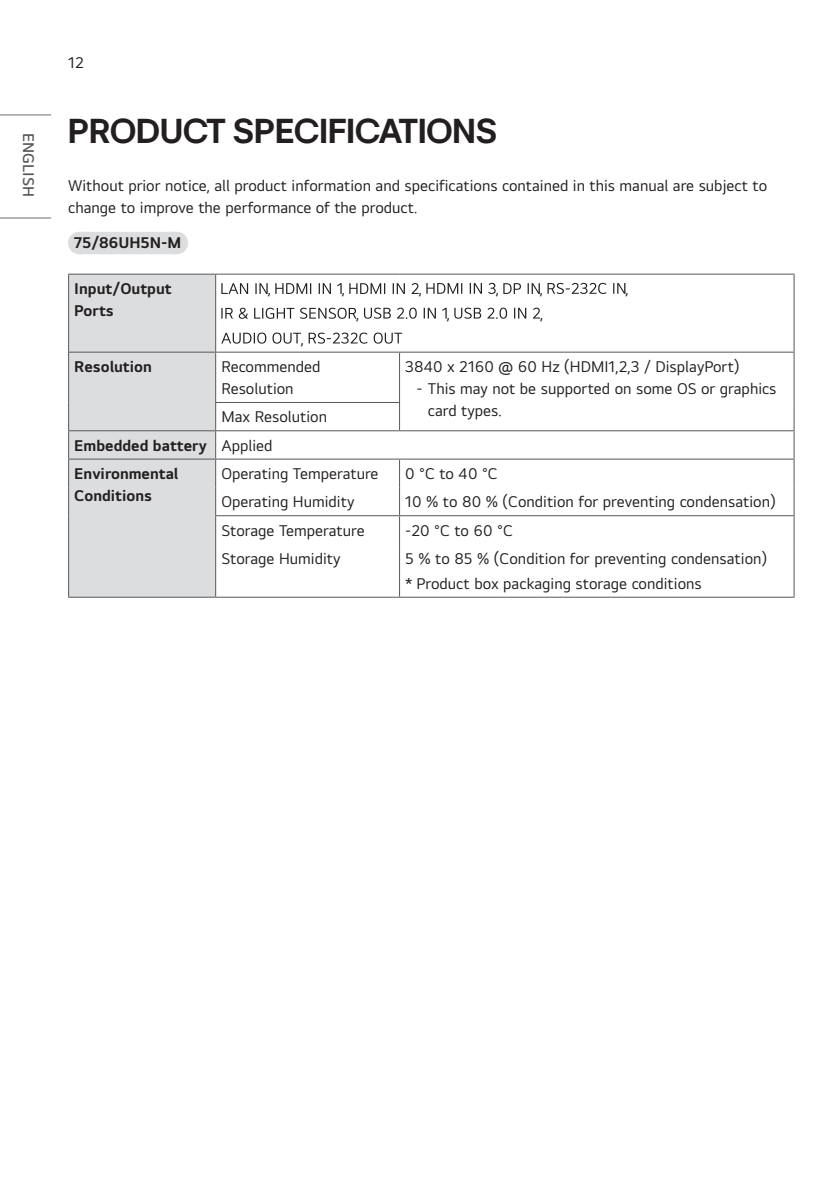
<style>
.page{position:relative;width:840px;height:1191px;background:#fff}
.page>*{position:absolute;margin:0;border:0;box-sizing:border-box;transform-origin:0 0}
.NP_Title_1{font:700 36px "LGEI Headline";color:#231f20}
.NP_Body{font:16px/22px "LGEI Text";color:#231f20}
.NP_Body-2{font:700 16px/22px "LGEI Text";color:#231f20}
.NP_Gray_Title{font:700 16px "LGEI Text";color:#231f20}
.t1{font:600 16px "LGEI Text";color:#57585a}
</style>
<div class="page">
<hr style="left:0;top:217px;width:51px;height:1px;background:#6c6d70">
<hr style="left:0;top:114px;width:51px;height:1px;background:#6c6d70">
<div style="left:79px;top:232px;width:97px;height:22px;background:#dcdddf"></div>
<svg style="left:176px;top:232px;width:1px;height:22px"></svg>
<div style="left:69px;top:275px;width:146px;height:321px;background:#dcdddf"></div>
<hr style="left:793px;top:275px;width:1px;height:77px;background:#57585a">
<hr style="left:399px;top:353px;width:1px;height:49px;background:#57585a">
<hr style="left:793px;top:353px;width:1px;height:49px;background:#57585a">
<svg style="left:399px;top:403px;width:1px;height:27px"></svg>
<hr style="left:215px;top:458px;width:184px;height:1px;background:#57585a">
<hr style="left:215px;top:515px;width:184px;height:1px;background:#57585a">
<hr style="left:399px;top:515px;width:395px;height:1px;background:#57585a">
<svg style="left:399px;top:459px;width:1px;height:85px"></svg>
<svg style="left:793px;top:402px;width:1px;height:142px"></svg>
<hr style="left:399px;top:544px;width:1px;height:52px;background:#57585a">
<hr style="left:793px;top:544px;width:1px;height:52px;background:#57585a">
<hr style="left:68px;top:274px;width:147px;height:1px;background:#57585a">
<hr style="left:68px;top:275px;width:1px;height:77px;background:#57585a">
<hr style="left:215px;top:275px;width:1px;height:77px;background:#57585a">
<hr style="left:68px;top:352px;width:147px;height:1px;background:#57585a">
<hr style="left:68px;top:353px;width:1px;height:49px;background:#57585a">
<hr style="left:215px;top:353px;width:1px;height:49px;background:#57585a">
<hr style="left:68px;top:430px;width:147px;height:1px;background:#57585a">
<hr style="left:68px;top:458px;width:147px;height:1px;background:#57585a">
<svg style="left:68px;top:402px;width:1px;height:142px"></svg>
<svg style="left:215px;top:403px;width:1px;height:141px"></svg>
<hr style="left:68px;top:544px;width:1px;height:52px;background:#57585a">
<hr style="left:215px;top:544px;width:1px;height:52px;background:#57585a">
<hr style="left:68px;top:596px;width:147px;height:1px;background:#57585a">
<hr style="left:215px;top:596px;width:184px;height:1px;background:#57585a">
<hr style="left:399px;top:596px;width:395px;height:1px;background:#57585a">
<hr style="left:399px;top:458px;width:395px;height:1px;background:#57585a">
<hr style="left:215px;top:274px;width:184px;height:1px;background:#57585a">
<hr style="left:399px;top:274px;width:395px;height:1px;background:#57585a">
<hr style="left:215px;top:352px;width:184px;height:1px;background:#57585a">
<hr style="left:399px;top:352px;width:395px;height:1px;background:#57585a">
<hr style="left:215px;top:402px;width:185px;height:1px;background:#57585a">
<hr style="left:215px;top:430px;width:184px;height:1px;background:#57585a">
<hr style="left:399px;top:430px;width:395px;height:1px;background:#57585a">
<svg style="left:221px;top:283px;width:46px;height:11px"></svg>
<svg style="left:275px;top:283px;width:66px;height:11px"></svg>
<svg style="left:349px;top:283px;width:69px;height:11px"></svg>
<svg style="left:426px;top:283px;width:69px;height:11px"></svg>
<svg style="left:503px;top:283px;width:36px;height:11px"></svg>
<svg style="left:547px;top:283px;width:78px;height:11px"></svg>
<svg style="left:221px;top:308px;width:135px;height:11px"></svg>
<svg style="left:364px;top:308px;width:82px;height:11px"></svg>
<svg style="left:454px;top:308px;width:85px;height:11px"></svg>
<svg style="left:221px;top:332px;width:80px;height:12px"></svg>
<svg style="left:308px;top:332px;width:94px;height:12px"></svg>
<p class="t1" style="left:38px;top:133px;width:65px;rotate:90deg">ENGLISH</p>
<p class="NP_Body" style="left:68px;top:51px;width:17px">12</p>
<p class="NP_Title_1" style="left:68px;top:108px;width:430px">PRODUCT SPECIFICATIONS</p>
<p class="NP_Body" style="left:68px;top:174px;width:700px">Without prior notice, all product information and specifications contained in this manual are subject to change to improve the performance of the product.</p>
<p class="NP_Gray_Title" style="left:74px;top:233px;width:109px">75/86UH5N-M</p>
<p class="NP_Body-2" style="left:74px;top:277px;width:99px">Input/Output<br>Ports</p>
<p class="NP_Body" style="left:267px;top:277px;width:5px">,</p>
<p class="NP_Body" style="left:341px;top:277px;width:5px">,</p>
<p class="NP_Body" style="left:418px;top:277px;width:5px">,</p>
<p class="NP_Body" style="left:495px;top:277px;width:5px">,</p>
<p class="NP_Body" style="left:539px;top:277px;width:5px">,</p>
<p class="NP_Body" style="left:625px;top:277px;width:5px">,</p>
<p class="NP_Body" style="left:356px;top:302px;width:5px">,</p>
<p class="NP_Body" style="left:446px;top:302px;width:5px">,</p>
<p class="NP_Body" style="left:539px;top:302px;width:5px">,</p>
<p class="NP_Body" style="left:301px;top:327px;width:5px">,</p>
<p class="NP_Body-2" style="left:74px;top:355px;width:79px">Resolution</p>
<p class="NP_Body" style="left:221px;top:355px;width:101px">Recommended<br>Resolution</p>
<p class="NP_Body" style="left:405px;top:355px;width:335px">3840 x 2160 @ 60 Hz (HDMI1,2,3 / DisplayPort)</p>
<p class="NP_Body" style="left:416px;top:377px;width:361px">- This may not be supported on some OS or graphics</p>
<p class="NP_Body" style="left:221px;top:405px;width:107px">Max Resolution</p>
<p class="NP_Body" style="left:427px;top:399px;width:75px">card types.</p>
<p class="NP_Body-2" style="left:74px;top:434px;width:134px">Embedded battery</p>
<p class="NP_Body" style="left:221px;top:434px;width:53px">Applied</p>
<p class="NP_Body-2" style="left:74px;top:462px;width:105px">Environmental<br>Conditions</p>
<p class="NP_Body" style="left:221px;top:462px;width:159px">Operating Temperature</p>
<p class="NP_Body" style="left:405px;top:462px;width:94px">0 °C to 40 °C</p>
<p class="NP_Body" style="left:221px;top:490px;width:134px">Operating Humidity</p>
<p class="NP_Body" style="left:405px;top:490px;width:372px">10 % to 80 % (Condition for preventing condensation)</p>
<p class="NP_Body" style="left:221px;top:519px;width:145px">Storage Temperature</p>
<p class="NP_Body" style="left:405px;top:519px;width:109px">-20 °C to 60 °C</p>
<p class="NP_Body" style="left:221px;top:547px;width:121px">Storage Humidity</p>
<p class="NP_Body" style="left:405px;top:547px;width:363px">5 % to 85 % (Condition for preventing condensation)</p>
<p class="NP_Body" style="left:405px;top:572px;width:298px">* Product box packaging storage conditions</p>
</div>
